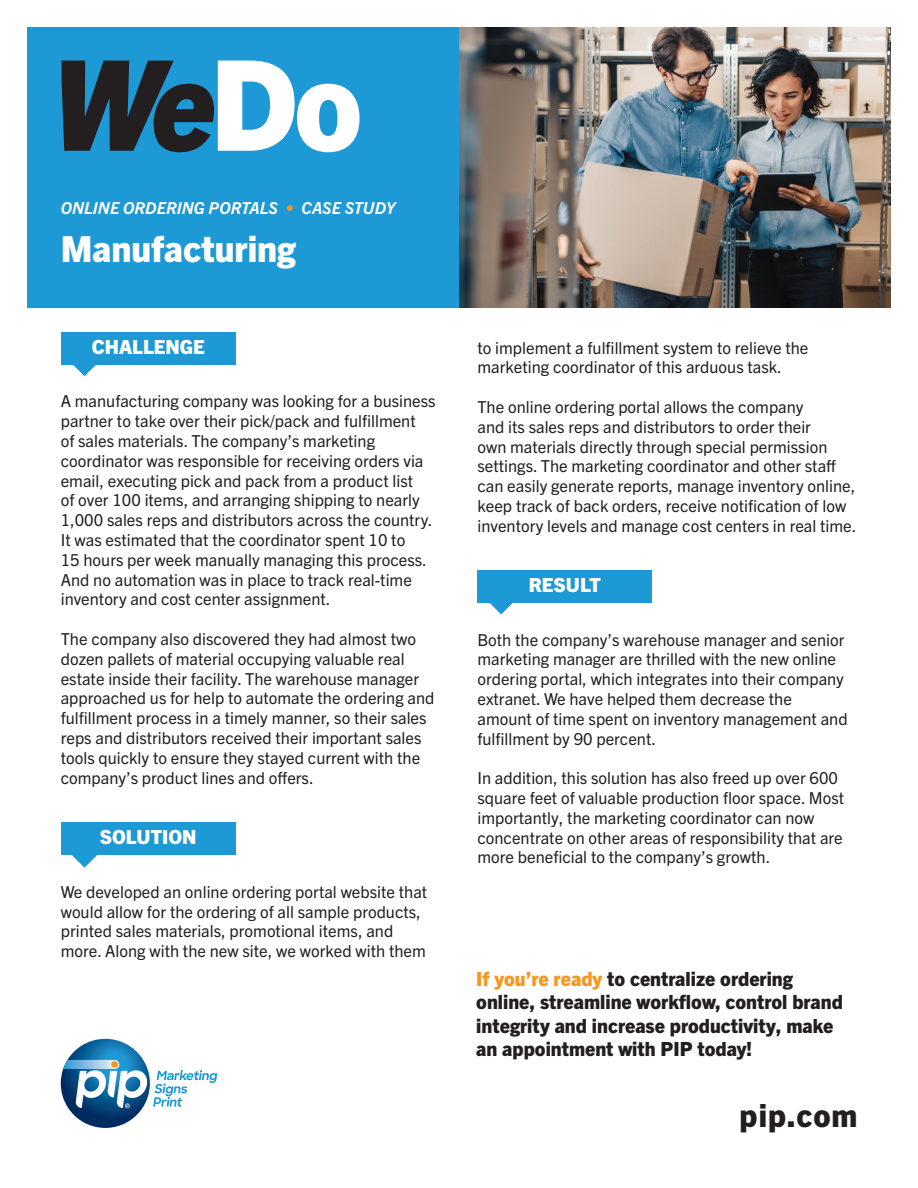
<style>
.page{position:relative;width:918px;height:1188px;background:#fff}
.page>*{position:absolute;margin:0;border:0;box-sizing:border-box;transform-origin:0 0}
.t1{font:800 36px "Trade Gothic Next LT Pro";color:#fff}
.body_copy{font:800 31.5px "Trade Gothic Next LT Pro";letter-spacing:.03em;color:#231f20}
.t2{font:800 19.65px/23.5px "Trade Gothic Next LT Pro";color:#231f20}
.t3{font:800 19.5px "Trade Gothic Next LT Pro";color:#fff}
.bullet{font:16.5px/19.8px "Trade Gothic Next LT Pro";color:#231f20}
.t4{font:italic 700 16.5px "Trade Gothic Next LT Pro";color:#fff}
.s1{font-weight:800;font-style:normal;color:#f79521}
.s2{color:#f79521}
</style>
<div class="page">
<div style="left:27px;top:27px;width:432px;height:281px;background:#1d99d6"></div>
<div style="left:61px;top:332px;width:175px;height:33px;background:#1d99d6"></div>
<svg style="left:73px;top:365px;width:23px;height:11px"></svg>
<div style="left:61px;top:822px;width:175px;height:33px;background:#1d99d6"></div>
<svg style="left:72px;top:855px;width:25px;height:13px"></svg>
<div style="left:477px;top:570px;width:175px;height:33px;background:#1d99d6"></div>
<svg style="left:490px;top:603px;width:23px;height:11px"></svg>
<img style="left:459px;top:27px;width:432px;height:281px">
<svg style="left:61px;top:1039px;width:156px;height:89px"></svg>
<svg style="left:62px;top:61px;width:298px;height:91px"></svg>
<p class="t4" style="left:61px;top:197px;width:336px">ONLINE ORDERING PORTALS <span class="s1">•</span> CASE STUDY</p>
<p class="t1" style="left:61px;top:224px;width:237px">Manufacturing</p>
<p class="t3" style="left:92px;top:334px;width:114px">CHALLENGE</p>
<p class="bullet" style="left:61px;top:390px;width:376px">A manufacturing company was looking for a business partner to take over their pick/pack and fulfillment<br>of sales materials. The company’s marketing coordinator was responsible for receiving orders via email, executing pick and pack from a product list<br>of over 100 items, and arranging shipping to nearly 1,000 sales reps and distributors across the country.<br>It was estimated that the coordinator spent 10 to<br>15 hours per week manually managing this process.<br>And no automation was in place to track real-time inventory and cost center assignment.</p>
<p class="bullet" style="left:61px;top:628px;width:375px">The company also discovered they had almost two dozen pallets of material occupying valuable real estate inside their facility. The warehouse manager approached us for help to automate the ordering and fulfillment process in a timely manner, so their sales reps and distributors received their important sales tools quickly to ensure they stayed current with the company’s product lines and offers.</p>
<p class="t3" style="left:100px;top:824px;width:98px">SOLUTION</p>
<p class="bullet" style="left:61px;top:881px;width:368px">We developed an online ordering portal website that would allow for the ordering of all sample products, printed sales materials, promotional items, and more. Along with the new site, we worked with them</p>
<p class="bullet" style="left:477px;top:337px;width:333px">to implement a fulfillment system to relieve the marketing coordinator of this arduous task.</p>
<p class="bullet" style="left:477px;top:396px;width:381px">The online ordering portal allows the company<br>and its sales reps and distributors to order their<br>own materials directly through special permission settings. The marketing coordinator and other staff can easily generate reports, manage inventory online, keep track of back orders, receive notification of low inventory levels and manage cost centers in real time.</p>
<p class="t3" style="left:529px;top:572px;width:74px">RESULT</p>
<p class="bullet" style="left:477px;top:629px;width:372px">Both the company’s warehouse manager and senior marketing manager are thrilled with the new online ordering portal, which integrates into their company extranet. We have helped them decrease the amount of time spent on inventory management and fulfillment by 90 percent.</p>
<p class="bullet" style="left:477px;top:767px;width:368px">In addition, this solution has also freed up over 600 square feet of valuable production floor space. Most importantly, the marketing coordinator can now concentrate on other areas of responsibility that are more beneficial to the company’s growth.</p>
<p class="t2" style="left:476px;top:965px;width:368px"><span class="s2">If you’re ready</span> to centralize ordering online, streamline workflow, control brand integrity and increase productivity, make an appointment with PIP today!</p>
<p class="body_copy" style="left:740px;top:1094px;width:119px">pip.com</p>
</div>
